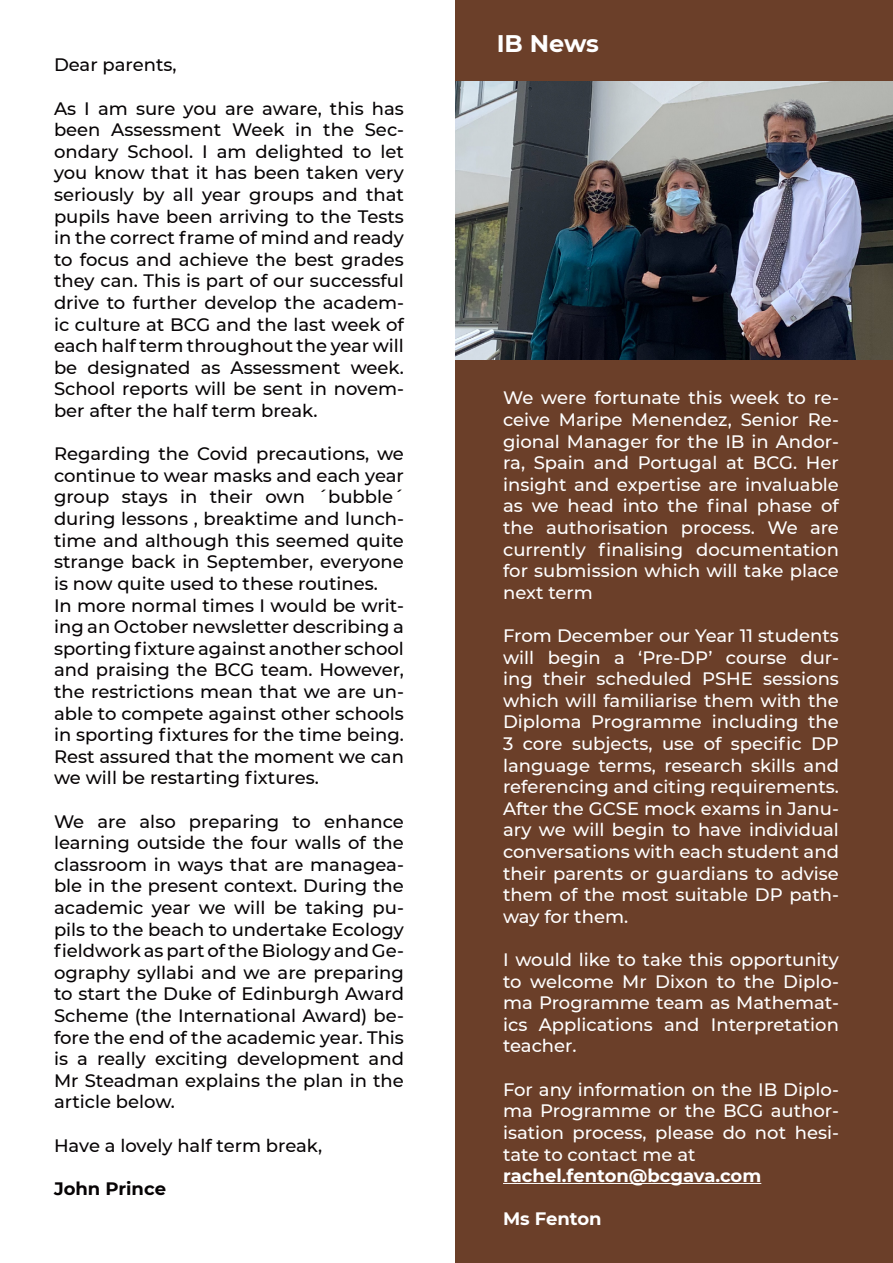
<style>
.page{position:relative;width:893px;height:1263px;background:#fff}
.page>*{position:absolute;margin:0;border:0;box-sizing:border-box;transform-origin:0 0}
.t1{font:700 24px "Montserrat";letter-spacing:-.005em;color:#fff}
.t2{font:500 18px/21.6px "Montserrat";color:#070405;text-align:justify}
.t3{font:500 18px/21.6px "Montserrat";color:#fff;text-align:justify}
.t4{font:700 18px "Montserrat";color:#fff}
.t5{font:700 18px "Montserrat";color:#070405}
</style>
<div class="page">
<div style="left:455px;top:0;width:438px;height:1263px;background:#6b3f29"></div>
<hr style="left:503px;top:1183px;width:258px;height:1px;background:#fff">
<img style="left:455px;top:82px;width:438px;height:277px">
<p class="t2" style="left:54px;top:54px;width:124px">Dear parents,</p>
<p class="t2" style="left:54px;top:97px;width:351px">As I am sure you are aware, this has been Assessment Week in the Sec&shy;ondary School. I am delighted to let you know that it has been taken very seriously by all year groups and that pupils have been arriving to the Tests in the correct frame of mind and ready to focus and achieve the best grades they can. This is part of our successful drive to further develop the academ&shy;ic culture at BCG and the last week of each half term throughout the year will be designated as Assessment week.<br>School reports will be sent in novem&shy;ber after the half term break.</p>
<p class="t2" style="left:54px;top:442px;width:351px;text-align:left">Regarding the Covid precautions, we continue to wear masks and each year group stays in their own ´bubble´ during lessons , breaktime and lunch&shy;time and although this seemed quite strange back in September, everyone is now quite used to these routines.<br>In more normal times I would be writ&shy;ing an October newsletter describing a sporting fixture against another school and praising the BCG team. However, the restrictions mean that we are un&shy;able to compete against other schools in sporting fixtures for the time being.<br>Rest assured that the moment we can we will be restarting fixtures.</p>
<p class="t2" style="left:54px;top:810px;width:351px">We are also preparing to enhance learning outside the four walls of the classroom in ways that are managea&shy;ble in the present context. During the academic year we will be taking pu&shy;pils to the beach to undertake Ecology fieldwork as part of the Biology and Ge&shy;ography syllabi and we are preparing to start the Duke of Edinburgh Award Scheme (the International Award) be&shy;fore the end of the academic year. This is a really exciting development and Mr Steadman explains the plan in the article below.</p>
<p class="t2" style="left:54px;top:1134px;width:270px">Have a lovely half term break,</p>
<p class="t5" style="left:54px;top:1175px;width:114px">John Prince</p>
<h1 class="t1" style="left:497px;top:26px;width:104px">IB News</h1>
<p class="t3" style="left:503px;top:386px;width:337px">We were fortunate this week to re&shy;ceive Maripe Menendez, Senior Re&shy;gional Manager for the IB in Andor&shy;ra, Spain and Portugal at BCG. Her insight and expertise are invaluable as we head into the final phase of the authorisation process. We are currently finalising documentation for submission which will take place next term</p>
<p class="t3" style="left:503px;top:624px;width:337px">From December our Year 11 students will begin a ‘Pre-DP’ course dur&shy;ing their scheduled PSHE sessions which will familiarise them with the Diploma Programme including the 3 core subjects, use of specific DP language terms, research skills and referencing and citing requirements.<br>After the GCSE mock exams in Janu&shy;ary we will begin to have individual conversations with each student and their parents or guardians to advise them of the most suitable DP path&shy;way for them.</p>
<p class="t3" style="left:503px;top:948px;width:337px">I would like to take this opportunity to welcome Mr Dixon to the Diplo&shy;ma Programme team as Mathemat&shy;ics Applications and Interpretation teacher.</p>
<p class="t3" style="left:503px;top:1078px;width:337px">For any information on the IB Diplo&shy;ma Programme or the BCG author&shy;isation process, please do not hesi&shy;tate to contact me at</p>
<p class="t4" style="left:503px;top:1163px;width:260px">rachel.fenton@bcgava.com</p>
<p class="t4" style="left:503px;top:1206px;width:100px">Ms Fenton</p>
</div>
